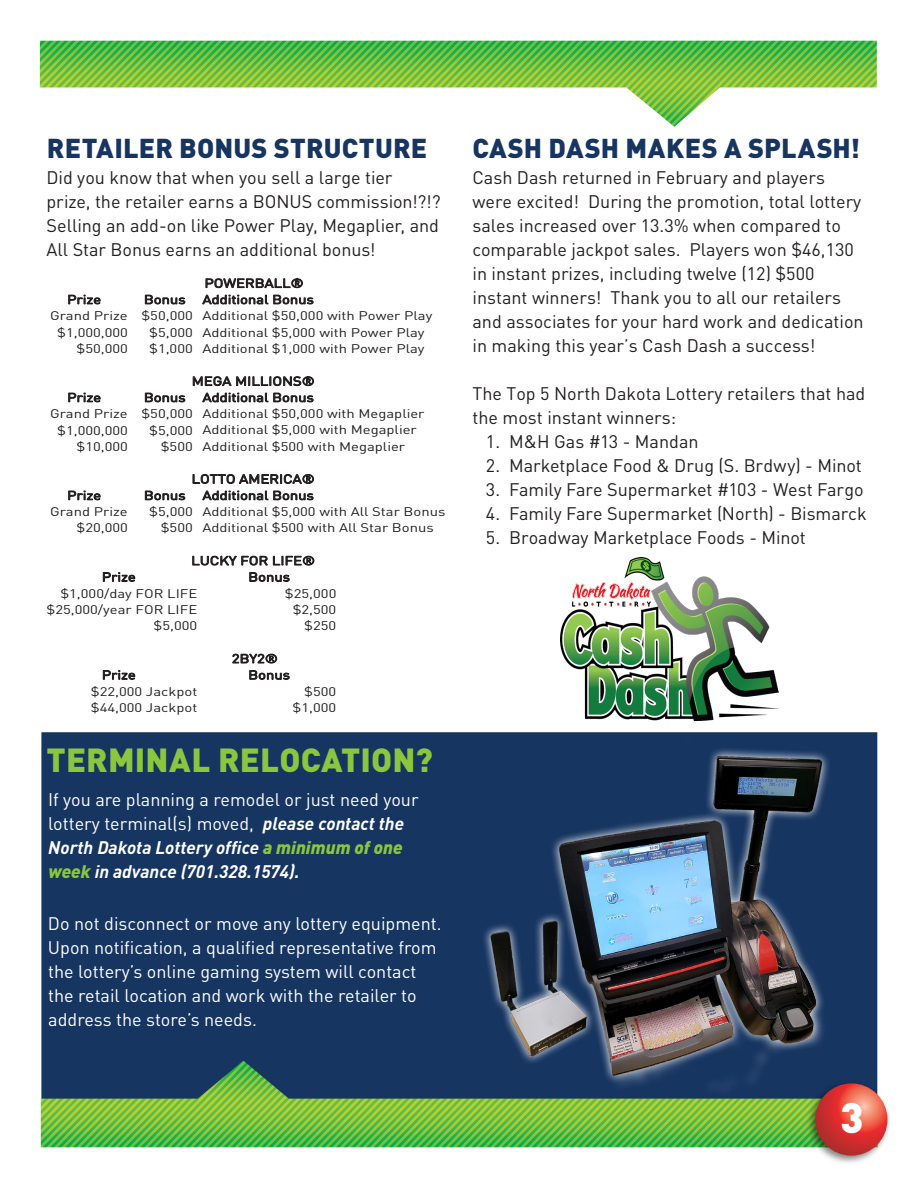
<style>
.page{position:relative;width:918px;height:1188px;background:#fff}
.page>*{position:absolute;margin:0;border:0;box-sizing:border-box;transform-origin:0 0}
.t1{font:900 42px "DINOT";color:#fff}
.t2{font:900 33px "DINOT";letter-spacing:.005em;color:#8bc63e}
.t3{font:900 27px "DINOT";letter-spacing:.005em;color:#163561}
.t4{font:18px/24px "DINOT";color:#231f20}
.t5{font:18px/24px "DINOT";color:#fff}
.t6{font:italic 700 18px/24px "DINOT";color:#fff}
.t7{font:12.45px/16.4px "DINOT";color:#231f20;scale:1.19 1}
.s1{font-weight:400;font-style:normal}
.s2{font-weight:900;color:#8bc63e}
</style>
<div class="page">
<img style="left:39px;top:40px;width:839px;height:1108px">
<img style="left:560px;top:558px;width:218px;height:163px">
<img style="left:803px;top:1077px;width:86px;height:86px">
<svg style="left:815px;top:1083px;width:72px;height:73px;background:#db4a41"></svg>
<div style="left:482px;top:730px;width:354px;height:368px;background:#fff;opacity:.95"></div>
<img style="left:463px;top:732px;width:414px;height:357px">
<p class="t3" style="left:47px;top:130px;width:382px">RETAILER BONUS STRUCTURE</p>
<p class="t4" style="left:46px;top:166px;width:396px">Did you know that when you sell a large tier prize, the retailer earns a BONUS commission!?!?<br>Selling an add-on like Power Play, Megaplier, and All Star Bonus earns an additional bonus!</p>
<p class="t7" style="left:67px;top:291px;width:30px">Prize</p>
<p class="t7" style="left:144px;top:291px;width:37px">Bonus</p>
<p class="t7" style="left:203px;top:291px;width:95px">Additional Bonus</p>
<p class="t7" style="left:57px;top:307px;width:116px;text-indent:-7px">Grand Prize $50,000 $1,000,000</p>
<p class="t7" style="left:204px;top:275px;width:85px">POWERBALL®</p>
<p class="t7" style="left:202px;top:307px;width:195px">Additional $50,000 with Power Play<br>Additional $5,000 with Power Play<br>Additional $1,000 with Power Play</p>
<p class="t7" style="left:149px;top:324px;width:38px">$5,000</p>
<p class="t7" style="left:77px;top:340px;width:45px">$50,000</p>
<p class="t7" style="left:149px;top:340px;width:38px">$1,000</p>
<p class="t7" style="left:67px;top:389px;width:30px">Prize</p>
<p class="t7" style="left:144px;top:389px;width:37px">Bonus</p>
<p class="t7" style="left:203px;top:389px;width:95px">Additional Bonus</p>
<p class="t7" style="left:57px;top:405px;width:116px;text-indent:-7px">Grand Prize $50,000 $1,000,000</p>
<p class="t7" style="left:192px;top:373px;width:105px">MEGA MILLIONS®</p>
<p class="t7" style="left:202px;top:405px;width:188px">Additional $50,000 with Megaplier<br>Additional $5,000 with Megaplier<br>Additional $500 with Megaplier</p>
<p class="t7" style="left:149px;top:422px;width:38px">$5,000</p>
<p class="t7" style="left:77px;top:438px;width:45px">$10,000</p>
<p class="t7" style="left:161px;top:438px;width:28px">$500</p>
<p class="t7" style="left:67px;top:487px;width:30px">Prize</p>
<p class="t7" style="left:144px;top:487px;width:37px">Bonus</p>
<p class="t7" style="left:203px;top:487px;width:95px">Additional Bonus</p>
<p class="t7" style="left:50px;top:503px;width:67px">Grand Prize</p>
<p class="t7" style="left:149px;top:503px;width:38px">$5,000</p>
<p class="t7" style="left:77px;top:520px;width:45px">$20,000</p>
<p class="t7" style="left:161px;top:520px;width:28px">$500</p>
<p class="t7" style="left:248px;top:569px;width:37px">Bonus</p>
<p class="t7" style="left:60px;top:585px;width:117px">$1,000/day FOR LIFE</p>
<p class="t7" style="left:285px;top:585px;width:45px">$25,000</p>
<p class="t7" style="left:47px;top:601px;width:128px">$25,000/year FOR LIFE</p>
<p class="t7" style="left:293px;top:601px;width:38px">$2,500</p>
<p class="t7" style="left:154px;top:618px;width:38px">$5,000</p>
<p class="t7" style="left:304px;top:618px;width:28px">$250</p>
<p class="t7" style="left:248px;top:666px;width:37px">Bonus</p>
<p class="t7" style="left:91px;top:683px;width:91px">$22,000 Jackpot</p>
<p class="t7" style="left:304px;top:683px;width:28px">$500</p>
<p class="t7" style="left:91px;top:699px;width:91px">$44,000 Jackpot</p>
<p class="t7" style="left:293px;top:699px;width:38px">$1,000</p>
<p class="t7" style="left:192px;top:471px;width:105px">LOTTO AMERICA®</p>
<p class="t7" style="left:202px;top:503px;width:206px">Additional $5,000 with All Star Bonus<br>Additional $500 with All Star Bonus</p>
<p class="t7" style="left:191px;top:552px;width:106px">LUCKY FOR LIFE®</p>
<p class="t7" style="left:102px;top:569px;width:30px">Prize</p>
<p class="t7" style="left:232px;top:650px;width:40px">2BY2®</p>
<p class="t7" style="left:102px;top:666px;width:30px">Prize</p>
<p class="t2" style="left:47px;top:738px;width:388px">TERMINAL RELOCATION?</p>
<p class="t6" style="left:48px;top:787px;width:372px"><span class="s1">If you are planning a remodel or just need your lottery terminal(s) moved,</span> please contact the North Dakota Lottery office <span class="s2">a minimum of one week</span> in advance (701.328.1574).</p>
<p class="t5" style="left:48px;top:912px;width:395px">Do not disconnect or move any lottery equipment.<br>Upon notification, a qualified representative from the lottery’s online gaming system will contact the retail location and work with the retailer to address the store’s needs.</p>
<p class="t3" style="left:472px;top:130px;width:389px">CASH DASH MAKES A SPLASH!</p>
<p class="t4" style="left:472px;top:165px;width:393px">Cash Dash returned in February and players were excited! During the promotion, total lottery sales increased over 13.3% when compared to comparable jackpot sales. Players won $46,130 in instant prizes, including twelve (12) $500 instant winners! Thank you to all our retailers and associates for your hard work and dedication in making this year’s Cash Dash a success!</p>
<p class="t4" style="left:472px;top:381px;width:394px">The Top 5 North Dakota Lottery retailers that had the most instant winners:</p>
<p class="t4" style="left:486px;top:429px;width:214px">1. M&amp;H Gas #13 - Mandan</p>
<p class="t4" style="left:486px;top:453px;width:377px">2. Marketplace Food &amp; Drug (S. Brdwy) - Minot</p>
<p class="t4" style="left:486px;top:477px;width:379px">3. Family Fare Supermarket #103 - West Fargo</p>
<p class="t4" style="left:486px;top:501px;width:382px">4. Family Fare Supermarket (North) - Bismarck</p>
<p class="t4" style="left:486px;top:525px;width:321px">5. Broadway Marketplace Foods - Minot</p>
<p class="t1" style="left:840px;top:1089px;width:25px">3</p>
</div>
